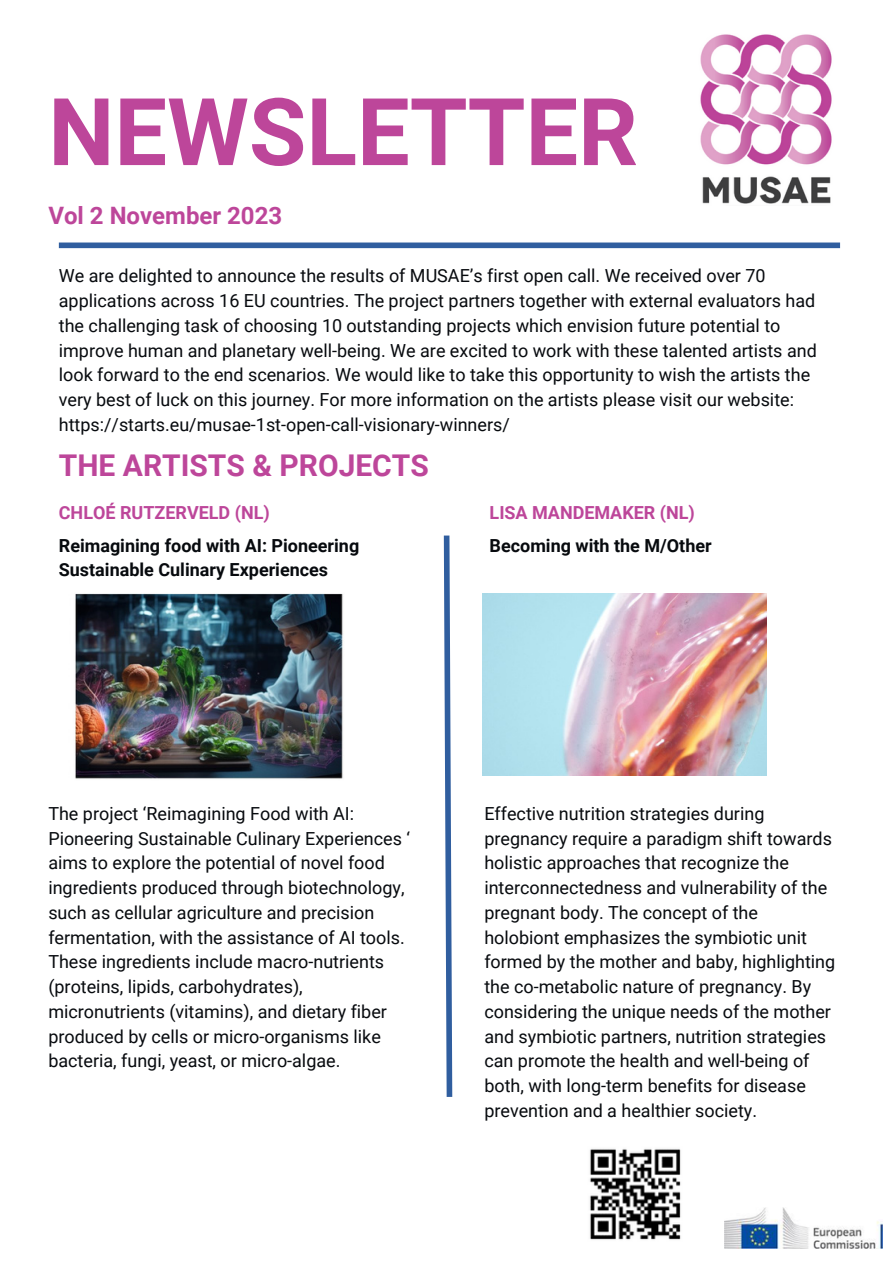
<style>
.page{position:relative;width:893px;height:1264px;background:#fff}
.page>*{position:absolute;margin:0;border:0;box-sizing:border-box;transform-origin:0 0}
.t1{font:700 93.6px "Roboto";color:#bd469a}
.t2{font:700 30px "Roboto";color:#bd469a}
.t3{font:700 24px "Roboto";color:#bd469a}
.t4{font:18px/24.8px "Roboto";color:#070a0e}
.t5{font:700 18px/24.8px "Roboto";color:#070a0e}
.t6{font:700 18px "Roboto";color:#bd469a}
</style>
<div class="page">
<div style="left:59px;top:242px;width:781px;height:6px;background:#305e9f"></div>
<svg style="left:443px;top:535px;width:10px;height:562px"></svg>
<img style="left:700px;top:34px;width:132px;height:170px">
<img style="left:724px;top:1207px;width:158px;height:41px">
<img style="left:75px;top:593px;width:268px;height:186px">
<img style="left:482px;top:593px;width:284px;height:182px">
<img style="left:590px;top:1149px;width:91px;height:91px">
<p class="t1" style="left:48px;top:78px;width:591px">NEWSLETTER</p>
<p class="t3" style="left:48px;top:201px;width:235px">Vol 2 November 2023</p>
<p class="t4" style="left:59px;top:264px;width:759px">We are delighted to announce the results of MUSAE’s first open call. We received over 70 applications across 16 EU countries. The project partners together with external evaluators had the challenging task of choosing 10 outstanding projects which envision future potential to improve human and planetary well-being. We are excited to work with these talented artists and look forward to the end scenarios. We would like to take this opportunity to wish the artists the very best of luck on this journey. For more information on the artists please visit our website: https://starts.eu/musae-1st-open-call-visionary-winners/</p>
<p class="t2" style="left:59px;top:448px;width:371px">THE ARTISTS &amp; PROJECTS</p>
<p class="t6" style="left:59px;top:502px;width:212px">CHLOÉ RUTZERVELD (NL)</p>
<p class="t5" style="left:489px;top:533px;width:223px">Becoming with the M/Other</p>
<p class="t6" style="left:489px;top:502px;width:207px">LISA MANDEMAKER (NL)</p>
<p class="t5" style="left:59px;top:533px;width:302px">Reimagining food with AI: Pioneering<br>Sustainable Culinary Experiences</p>
<p class="t4" style="left:48px;top:801px;width:363px">The project ‘Reimagining Food with AI:<br>Pioneering Sustainable Culinary Experiences ‘</p>
<p class="t4" style="left:48px;top:850px;width:358px">aims to explore the potential of novel food ingredients produced through biotechnology,</p>
<p class="t4" style="left:48px;top:900px;width:358px">such as cellular agriculture and precision fermentation, with the assistance of AI tools.</p>
<p class="t4" style="left:48px;top:949px;width:337px">These ingredients include macro-nutrients (proteins, lipids, carbohydrates),</p>
<p class="t4" style="left:48px;top:999px;width:340px">micronutrients (vitamins), and dietary fiber produced by cells or micro-organisms like</p>
<p class="t4" style="left:48px;top:1048px;width:293px">bacteria, fungi, yeast, or micro-algae.</p>
<p class="t4" style="left:484px;top:801px;width:352px">Effective nutrition strategies during pregnancy require a paradigm shift towards holistic approaches that recognize the interconnectedness and vulnerability of the pregnant body. The concept of the holobiont emphasizes the symbiotic unit formed by the mother and baby, highlighting the co-metabolic nature of pregnancy. By considering the unique needs of the mother and symbiotic partners, nutrition strategies can promote the health and well-being of both, with long-term benefits for disease prevention and a healthier society.</p>
</div>
